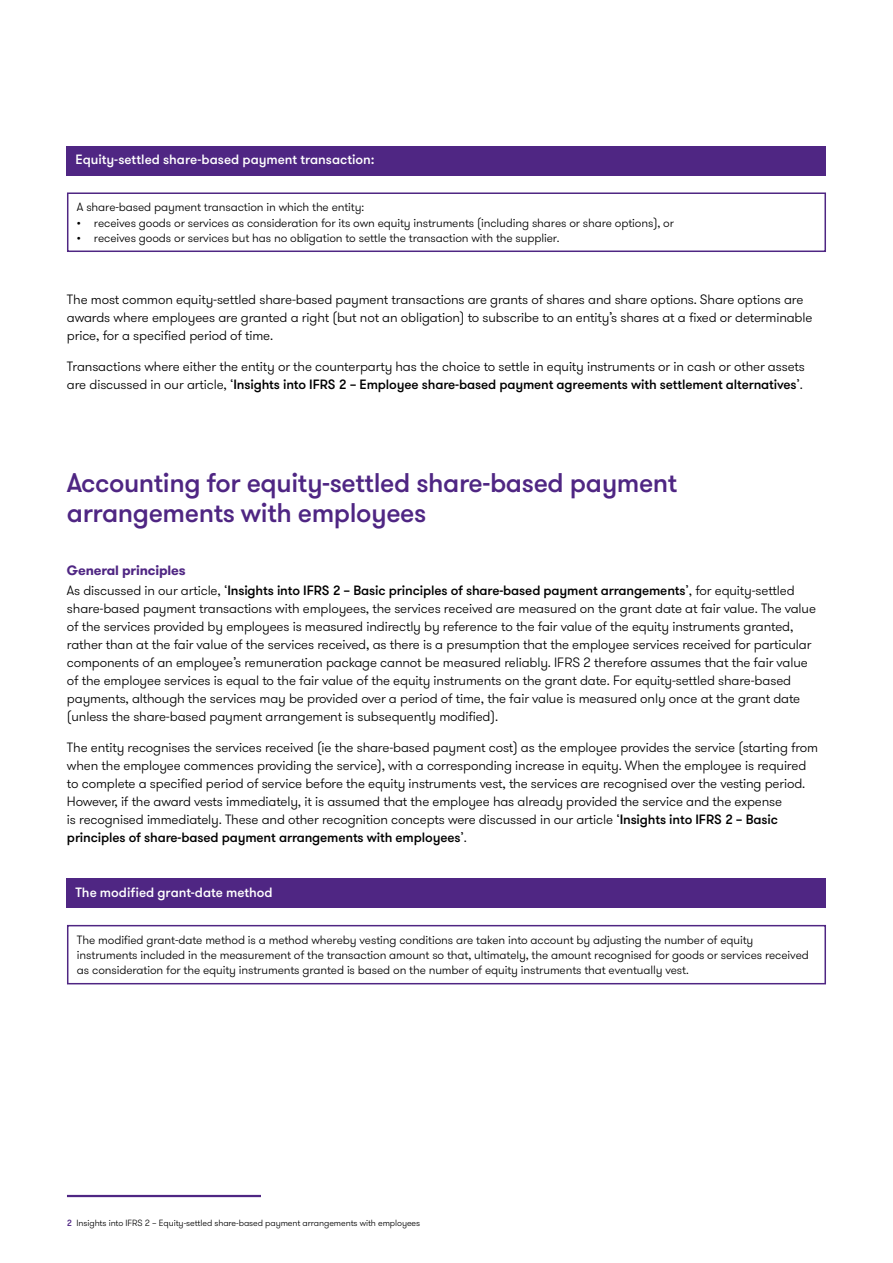
<style>
.page{position:relative;width:893px;height:1263px;background:#fff}
.page>*{position:absolute;margin:0;border:0;box-sizing:border-box;transform-origin:0 0}
.t1{font:500 27px/30px "GT Walsheim Pro";letter-spacing:-.015em;color:#4f2683}
.t2{font:300 13.5px/18px "GT Walsheim Pro";letter-spacing:-.01em;color:#000}
.t3{font:500 13.5px/20.1px "GT Walsheim Pro";letter-spacing:-.01em;color:#000}
.t4{font:500 13.5px "GT Walsheim Pro";color:#fff}
.t5{font:300 12px/15px "GT Walsheim Pro";letter-spacing:-.01em;color:#000}
.t6{font:300 9px "GT Walsheim Pro";letter-spacing:-.01em;color:#000}
.s1{font-weight:500}
.s2{font-weight:700;color:#4f2683}
.s3{font-weight:300}
.s4{font-weight:500;color:#4f2683}
</style>
<div class="page">
<hr style="left:67px;top:1195px;width:194px;height:2px;background:#4f2683">
<div style="left:67px;top:146px;width:759px;height:29px;background:#4f2683"></div>
<div style="left:67px;top:192px;width:759px;height:60px;border:2px solid #4f2683"></div>
<div style="left:67px;top:878px;width:759px;height:30px;background:#4f2683"></div>
<div style="left:67px;top:925px;width:759px;height:59px;border:2px solid #4f2683"></div>
<p class="t4" style="left:75px;top:151px;width:300px">Equity-settled share-based payment transaction:</p>
<p class="t5" style="left:77px;top:200px;width:289px">A share-based payment transaction in which the entity:</p>
<p class="t5" style="left:77px;top:215px;width:598px">• receives goods or services as consideration for its own equity instruments (including shares or share options), or</p>
<p class="t5" style="left:77px;top:230px;width:484px">• receives goods or services but has no obligation to settle the transaction with the supplier.</p>
<p class="t2" style="left:67px;top:291px;width:747px">The most common equity-settled share-based payment transactions are grants of shares and share options. Share options are awards where employees are granted a right (but not an obligation) to subscribe to an entity’s shares at a fixed or determinable price, for a specified period of time.</p>
<p class="t2" style="left:67px;top:358px;width:739px">Transactions where either the entity or the counterparty has the choice to settle in equity instruments or in cash or other assets are discussed in our article, ‘<span class="s1">Insights into IFRS 2 – Employee share-based payment agreements with settlement alternatives</span>’.</p>
<h1 class="t1" style="left:67px;top:468px;width:612px">Accounting for equity-settled share-based payment arrangements with employees</h1>
<p class="t3" style="left:67px;top:560px;width:729px"><span class="s2">General principles<br></span><span class="s3">As discussed in our article, ‘</span>Insights into IFRS 2 – Basic principles of share-based payment arrangements<span class="s3">’, for equity-settled</span></p>
<p class="t2" style="left:67px;top:599px;width:751px">share-based payment transactions with employees, the services received are measured on the grant date at fair value. The value of the services provided by employees is measured indirectly by reference to the fair value of the equity instruments granted, rather than at the fair value of the services received, as there is a presumption that the employee services received for particular components of an employee’s remuneration package cannot be measured reliably. IFRS 2 therefore assumes that the fair value of the employee services is equal to the fair value of the equity instruments on the grant date. For equity-settled share-based payments, although the services may be provided over a period of time, the fair value is measured only once at the grant date (unless the share-based payment arrangement is subsequently modified).</p>
<p class="t2" style="left:67px;top:738px;width:753px">The entity recognises the services received (ie the share-based payment cost) as the employee provides the service (starting from when the employee commences providing the service), with a corresponding increase in equity. When the employee is required to complete a specified period of service before the equity instruments vest, the services are recognised over the vesting period.<br>However, if the award vests immediately, it is assumed that the employee has already provided the service and the expense<br>is recognised immediately. These and other recognition concepts were discussed in our article ‘<span class="s1">Insights into IFRS 2 – Basic principles of share-based payment arrangements with employees</span>’.</p>
<p class="t4" style="left:75px;top:883px;width:199px">The modified grant-date method</p>
<p class="t5" style="left:77px;top:932px;width:733px">The modified grant-date method is a method whereby vesting conditions are taken into account by adjusting the number of equity instruments included in the measurement of the transaction amount so that, ultimately, the amount recognised for goods or services received as consideration for the equity instruments granted is based on the number of equity instruments that eventually vest.</p>
<p class="t6" style="left:67px;top:1217px;width:355px"><span class="s4">2</span> Insights into IFRS 2 – Equity-settled share-based payment arrangements with employees</p>
</div>
